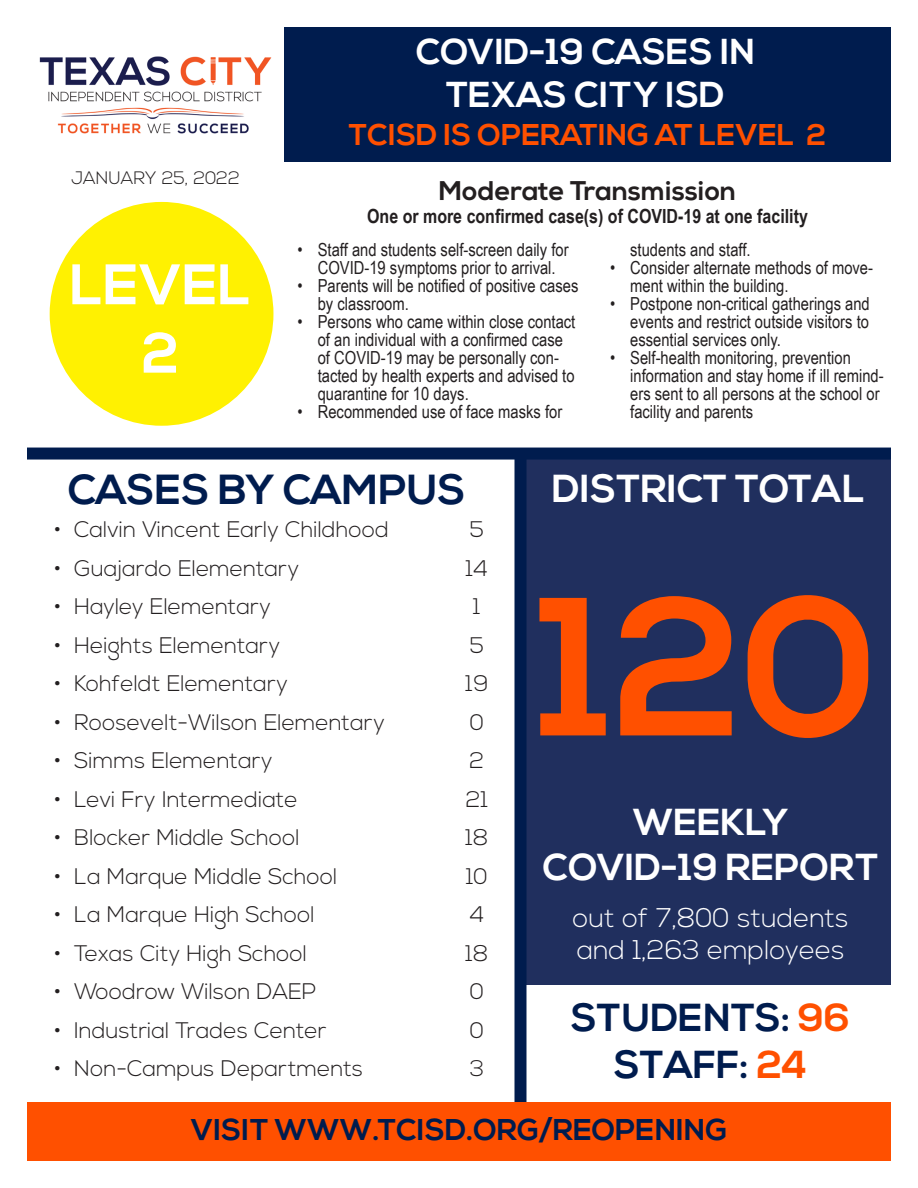
<style>
.page{position:relative;width:918px;height:1188px;background:#fff}
.page>*{position:absolute;margin:0;border:0;box-sizing:border-box;transform-origin:0 0}
.t1{font:700 196.5px "Nexa";color:#ff5000}
.t2{font:700 57px "Nexa";color:#fff}
.t3{font:700 42px "Nexa";color:#001c4e}
.t4{font:700 39px "Nexa";color:#001c4e}
.t5{font:700 39px "Nexa";color:#fff}
.t6{font:700 37.5px "Nexa";color:#fff}
.t7{font:700 36px "Nexa";color:#fff}
.t8{font:700 30px "Nexa";color:#001c4e}
.t9{font:700 30px "Nexa";color:#ff5000}
.t10{font:300 27px "Nexa";color:#fff}
.t11{font:700 27px "Nexa";color:#231f20}
.t12{font:300 22.5px "Nexa";color:#231f20}
.t13{font:700 19.5px "Arial Narrow";color:#231f20}
.t14{font:18px/18px "Arial Narrow";color:#231f20}
.t15{font:300 18px "Nexa";color:#231f20}
.s1{color:#ff5000}
</style>
<div class="page">
<div style="left:520px;top:454px;width:371px;height:531px;background:#202f5e"></div>
<div style="left:50px;top:202px;width:223px;height:224px;background:#fff101;border-radius:50%"></div>
<img style="left:40px;top:56px;width:231px;height:78px">
<div style="left:284px;top:27px;width:607px;height:135px;background:#001c4e"></div>
<div style="left:27px;top:448px;width:864px;height:12px;background:#001c4e"></div>
<div style="left:514px;top:454px;width:12px;height:707px;background:#001c4e"></div>
<div style="left:27px;top:1102px;width:864px;height:58px;background:#ff5000"></div>
<p class="t15" style="left:71px;top:168px;width:170px">JANUARY 25, 2022</p>
<p class="t2" style="left:70px;top:252px;width:183px">LEVEL</p>
<p class="t2" style="left:142px;top:320px;width:39px">2</p>
<p class="t7" style="left:416px;top:31px;width:341px">COVID-19 CASES IN</p>
<p class="t7" style="left:446px;top:74px;width:280px">TEXAS CITY ISD</p>
<p class="t9" style="left:349px;top:117px;width:479px">TCISD IS OPERATING AT LEVEL 2</p>
<p class="t11" style="left:439px;top:175px;width:299px">Moderate Transmission</p>
<p class="t13" style="left:367px;top:201px;width:442px">One or more confirmed case(s) of COVID-19 at one facility</p>
<p class="t14" style="left:298px;top:240px;width:273px;text-align:center">• Staff and students self-screen daily for<br>COVID-19 symptoms prior to arrival.</p>
<p class="t14" style="left:318px;top:276px;width:262px;text-indent:-20px">• Parents will be notified of positive cases by classroom.</p>
<p class="t14" style="left:318px;top:312px;width:259px;text-indent:-20px">• Persons who came within close contact of an individual with a confirmed case of COVID-19 may be personally con&shy;tacted by health experts and advised to quarantine for 10 days.</p>
<p class="t14" style="left:298px;top:402px;width:266px">• Recommended use of face masks for</p>
<p class="t14" style="left:630px;top:240px;width:122px">students and staff.</p>
<p class="t14" style="left:630px;top:258px;width:244px;text-indent:-20px">• Consider alternate methods of move&shy;ment within the building.</p>
<p class="t14" style="left:630px;top:294px;width:241px;text-align:justify;text-indent:-20px">• Postpone non-critical gatherings and events and restrict outside visitors to essential services only.</p>
<p class="t14" style="left:630px;top:348px;width:255px;text-indent:-20px">• Self-health monitoring, prevention information and stay home if ill remind&shy;ers sent to all persons at the school or facility and parents</p>
<p class="t5" style="left:552px;top:466px;width:314px">DISTRICT TOTAL</p>
<p class="t3" style="left:68px;top:466px;width:399px">CASES BY CAMPUS</p>
<p class="t12" style="left:54px;top:517px;width:336px">• Calvin Vincent Early Childhood</p>
<p class="t12" style="left:470px;top:517px;width:16px">5</p>
<p class="t12" style="left:54px;top:555px;width:247px">• Guajardo Elementary</p>
<p class="t12" style="left:466px;top:555px;width:24px">14</p>
<p class="t12" style="left:54px;top:594px;width:219px">• Hayley Elementary</p>
<p class="t12" style="left:473px;top:594px;width:9px">1</p>
<p class="t12" style="left:54px;top:632px;width:228px">• Heights Elementary</p>
<p class="t12" style="left:470px;top:632px;width:16px">5</p>
<p class="t12" style="left:54px;top:671px;width:236px">• Kohfeldt Elementary</p>
<p class="t12" style="left:466px;top:671px;width:24px">19</p>
<p class="t12" style="left:54px;top:709px;width:333px">• Roosevelt-Wilson Elementary</p>
<p class="t12" style="left:470px;top:709px;width:16px">0</p>
<p class="t12" style="left:54px;top:748px;width:220px">• Simms Elementary</p>
<p class="t12" style="left:470px;top:748px;width:16px">2</p>
<p class="t12" style="left:54px;top:786px;width:245px">• Levi Fry Intermediate</p>
<p class="t12" style="left:466px;top:786px;width:24px">21</p>
<p class="t12" style="left:54px;top:825px;width:247px">• Blocker Middle School</p>
<p class="t12" style="left:465px;top:825px;width:25px">18</p>
<p class="t12" style="left:54px;top:863px;width:285px">• La Marque Middle School</p>
<p class="t12" style="left:466px;top:863px;width:23px">10</p>
<p class="t12" style="left:54px;top:902px;width:262px">• La Marque High School</p>
<p class="t12" style="left:470px;top:902px;width:16px">4</p>
<p class="t12" style="left:54px;top:940px;width:255px">• Texas City High School</p>
<p class="t12" style="left:465px;top:940px;width:25px">18</p>
<p class="t12" style="left:54px;top:979px;width:264px">• Woodrow Wilson DAEP</p>
<p class="t12" style="left:470px;top:979px;width:16px">0</p>
<p class="t12" style="left:54px;top:1017px;width:274px">• Industrial Trades Center</p>
<p class="t12" style="left:470px;top:1017px;width:16px">0</p>
<p class="t12" style="left:54px;top:1056px;width:311px">• Non-Campus Departments</p>
<p class="t12" style="left:470px;top:1056px;width:16px">3</p>
<p class="t8" style="left:191px;top:1112px;width:538px">VISIT WWW.TCISD.ORG/REOPENING</p>
<p class="t1" style="left:539px;top:554px;width:341px">120</p>
<p class="t6" style="left:633px;top:801px;width:157px">WEEKLY</p>
<p class="t6" style="left:543px;top:846px;width:338px">COVID-19 REPORT</p>
<p class="t10" style="left:573px;top:902px;width:278px">out of 7,800 students</p>
<p class="t10" style="left:577px;top:934px;width:269px">and 1,263 employees</p>
<p class="t4" style="left:571px;top:995px;width:280px">STUDENTS: <span class="s1">96</span></p>
<p class="t4" style="left:614px;top:1042px;width:195px">STAFF: <span class="s1">24</span></p>
</div>
